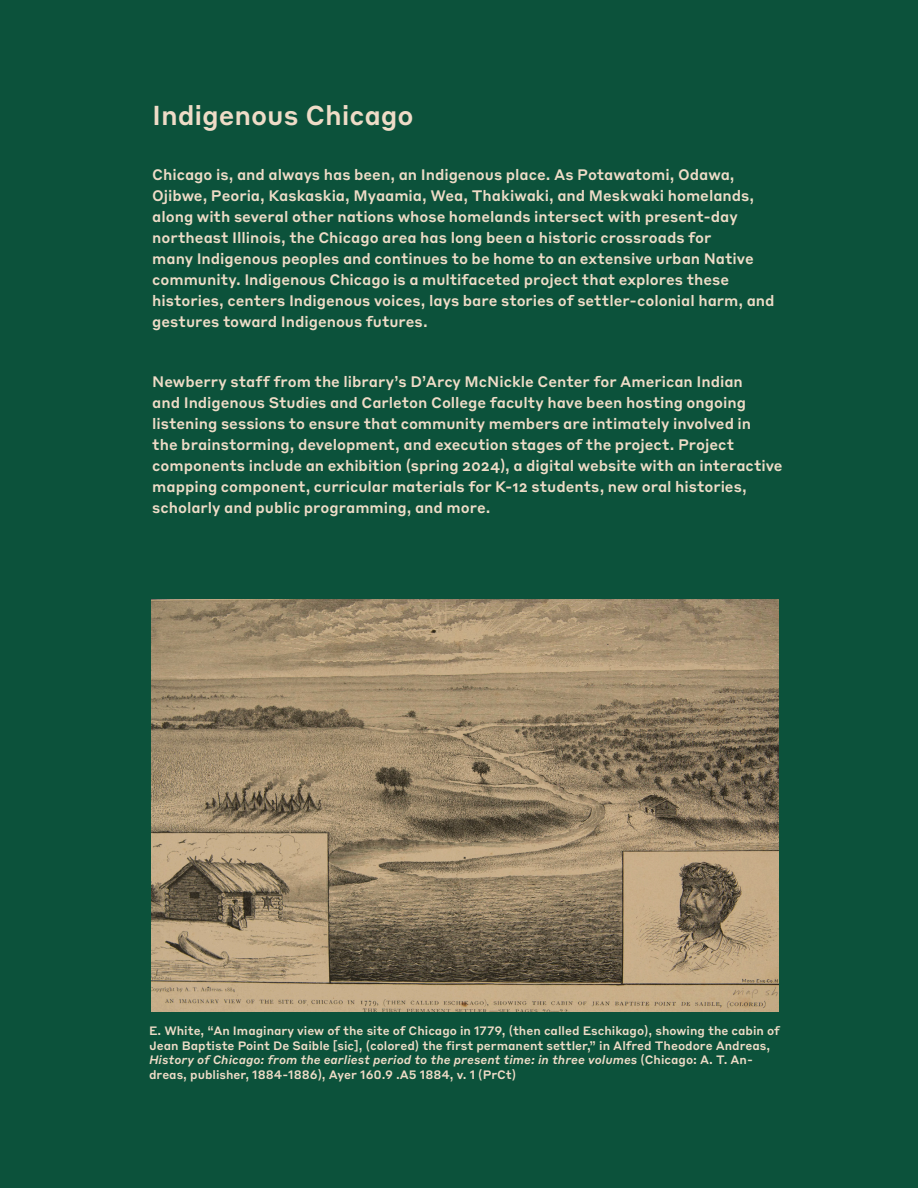
<style>
.page{position:relative;width:918px;height:1188px;background:#0c523b}
.page>*{position:absolute;margin:0;border:0;box-sizing:border-box;transform-origin:0 0}
.LEVEL_2_HEAD_11-10{font:500 27px "Styrene B";letter-spacing:-.005em;color:#efdcc7}
.BODY_COPY_11-10{font:500 15px/21px "Styrene B";color:#efdcc7}
.t1{font:500 12px/14.4px "Styrene B";color:#efdcc7}
.s1{font-style:italic}
</style>
<div class="page">
<img style="left:151px;top:599px;width:628px;height:413px">
<p class="LEVEL_2_HEAD_11-10" style="left:152px;top:92px;width:263px">Indigenous Chicago</p>
<p class="BODY_COPY_11-10" style="left:152px;top:163px;width:624px">Chicago is, and always has been, an Indigenous place. As Potawatomi, Odawa, Ojibwe, Peoria, Kaskaskia, Myaamia, Wea, Thakiwaki, and Meskwaki homelands, along with several other nations whose homelands intersect with present-day northeast Illinois, the Chicago area has long been a historic crossroads for<br>many Indigenous peoples and continues to be home to an extensive urban Native community. Indigenous Chicago is a multifaceted project that explores these histories, centers Indigenous voices, lays bare stories of settler-colonial harm, and gestures toward Indigenous futures.</p>
<p class="BODY_COPY_11-10" style="left:152px;top:370px;width:632px">Newberry staff from the library’s D’Arcy McNickle Center for American Indian<br>and Indigenous Studies and Carleton College faculty have been hosting ongoing listening sessions to ensure that community members are intimately involved in<br>the brainstorming, development, and execution stages of the project. Project components include an exhibition (spring 2024), a digital website with an interactive mapping component, curricular materials for K-12 students, new oral histories, scholarly and public programming, and more.</p>
<p class="t1" style="left:149px;top:1023px;width:632px">E. White, “An Imaginary view of the site of Chicago in 1779, (then called Eschikago), showing the cabin of Jean Baptiste Point De Saible [sic], (colored) the first permanent settler,” in Alfred Theodore Andreas, <span class="s1">History of Chicago: from the earliest period to the present time: in three volumes</span> (Chicago: A. T. An&shy;dreas, publisher, 1884-1886), Ayer 160.9 .A5 1884, v. 1 (PrCt)</p>
</div>
